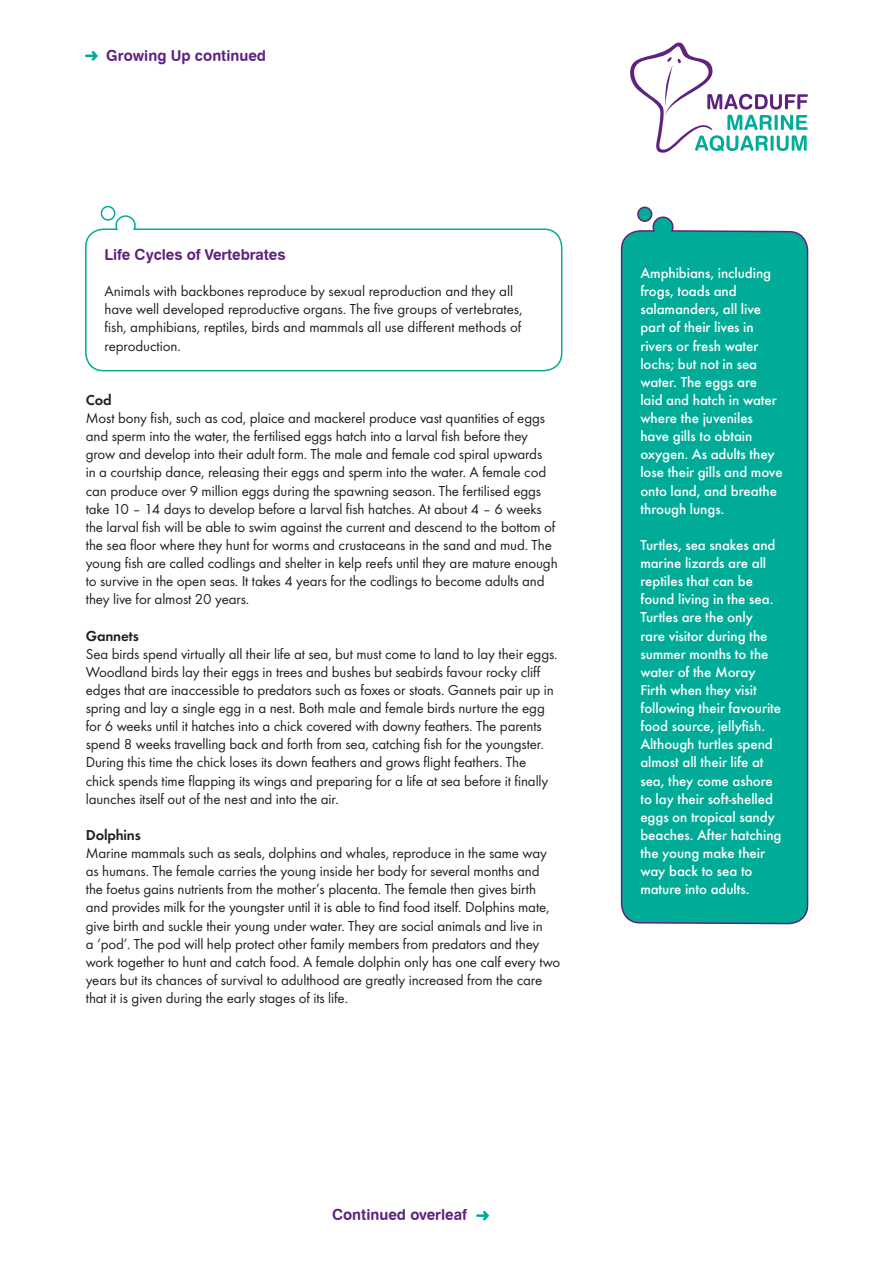
<style>
.page{position:relative;width:893px;height:1263px;background:#fff}
.page>*{position:absolute;margin:0;border:0;box-sizing:border-box;transform-origin:0 0}
.t1{font:15px/18.1px "Futura T";letter-spacing:-.01em;color:#231f20}
.t2{font:500 15px/18.1px "Futura T";letter-spacing:-.005em;color:#fff}
.t3{font:15px "Swiss 721 BT Bold Rounded";color:#5f237f}
.t4{font:600 15px "Futura T";letter-spacing:-.01em;color:#231f20}
</style>
<div class="page">
<svg style="left:85px;top:51px;width:13px;height:10px"></svg>
<svg style="left:85px;top:205px;width:478px;height:167px"></svg>
<svg style="left:620px;top:206px;width:189px;height:719px;background:#0dae9c"></svg>
<svg style="left:630px;top:43px;width:178px;height:110px"></svg>
<svg style="left:476px;top:1211px;width:13px;height:9px"></svg>
<p class="t3" style="left:106px;top:46px;width:161px">Growing Up continued</p>
<p class="t3" style="left:105px;top:245px;width:182px">Life Cycles of Vertebrates</p>
<p class="t1" style="left:105px;top:282px;width:419px">Animals with backbones reproduce by sexual reproduction and they all have well developed reproductive organs. The five groups of vertebrates, fish, amphibians, reptiles, birds and mammals all use different methods of reproduction.</p>
<p class="t4" style="left:86px;top:391px;width:27px">Cod</p>
<p class="t1" style="left:86px;top:409px;width:473px">Most bony fish, such as cod, plaice and mackerel produce vast quantities of eggs and sperm into the water, the fertilised eggs hatch into a larval fish before they grow and develop into their adult form. The male and female cod spiral upwards<br>in a courtship dance, releasing their eggs and sperm into the water. A female cod can produce over 9 million eggs during the spawning season. The fertilised eggs take 10 – 14 days to develop before a larval fish hatches. At about 4 – 6 weeks the larval fish will be able to swim against the current and descend to the bottom of the sea floor where they hunt for worms and crustaceans in the sand and mud. The young fish are called codlings and shelter in kelp reefs until they are mature enough to survive in the open seas. It takes 4 years for the codlings to become adults and they live for almost 20 years.</p>
<p class="t4" style="left:86px;top:627px;width:55px">Gannets</p>
<p class="t1" style="left:86px;top:644px;width:473px">Sea birds spend virtually all their life at sea, but must come to land to lay their eggs.<br>Woodland birds lay their eggs in trees and bushes but seabirds favour rocky cliff edges that are inaccessible to predators such as foxes or stoats. Gannets pair up in spring and lay a single egg in a nest. Both male and female birds nurture the egg for 6 weeks until it hatches into a chick covered with downy feathers. The parents spend 8 weeks travelling back and forth from sea, catching fish for the youngster.<br>During this time the chick loses its down feathers and grows flight feathers. The chick spends time flapping its wings and preparing for a life at sea before it finally launches itself out of the nest and into the air.</p>
<p class="t4" style="left:86px;top:826px;width:57px">Dolphins</p>
<p class="t1" style="left:86px;top:844px;width:476px">Marine mammals such as seals, dolphins and whales, reproduce in the same way as humans. The female carries the young inside her body for several months and the foetus gains nutrients from the mother’s placenta. The female then gives birth and provides milk for the youngster until it is able to find food itself. Dolphins mate, give birth and suckle their young under water. They are social animals and live in<br>a ‘pod’. The pod will help protect other family members from predators and they work together to hunt and catch food. A female dolphin only has one calf every two years but its chances of survival to adulthood are greatly increased from the care that it is given during the early stages of its life.</p>
<p class="t2" style="left:640px;top:264px;width:144px">Amphibians, including frogs, toads and salamanders, all live part of their lives in rivers or fresh water lochs; but not in sea water. The eggs are laid and hatch in water where the juveniles have gills to obtain oxygen. As adults they lose their gills and move onto land, and breathe through lungs.</p>
<p class="t2" style="left:640px;top:536px;width:143px">Turtles, sea snakes and marine lizards are all reptiles that can be found living in the sea.<br>Turtles are the only<br>rare visitor during the summer months to the water of the Moray<br>Firth when they visit following their favourite food source, jellyfish.<br>Although turtles spend almost all their life at sea, they come ashore to lay their soft-shelled eggs on tropical sandy beaches. After hatching the young make their way back to sea to mature into adults.</p>
<p class="t3" style="left:332px;top:1206px;width:136px">Continued overleaf</p>
</div>
